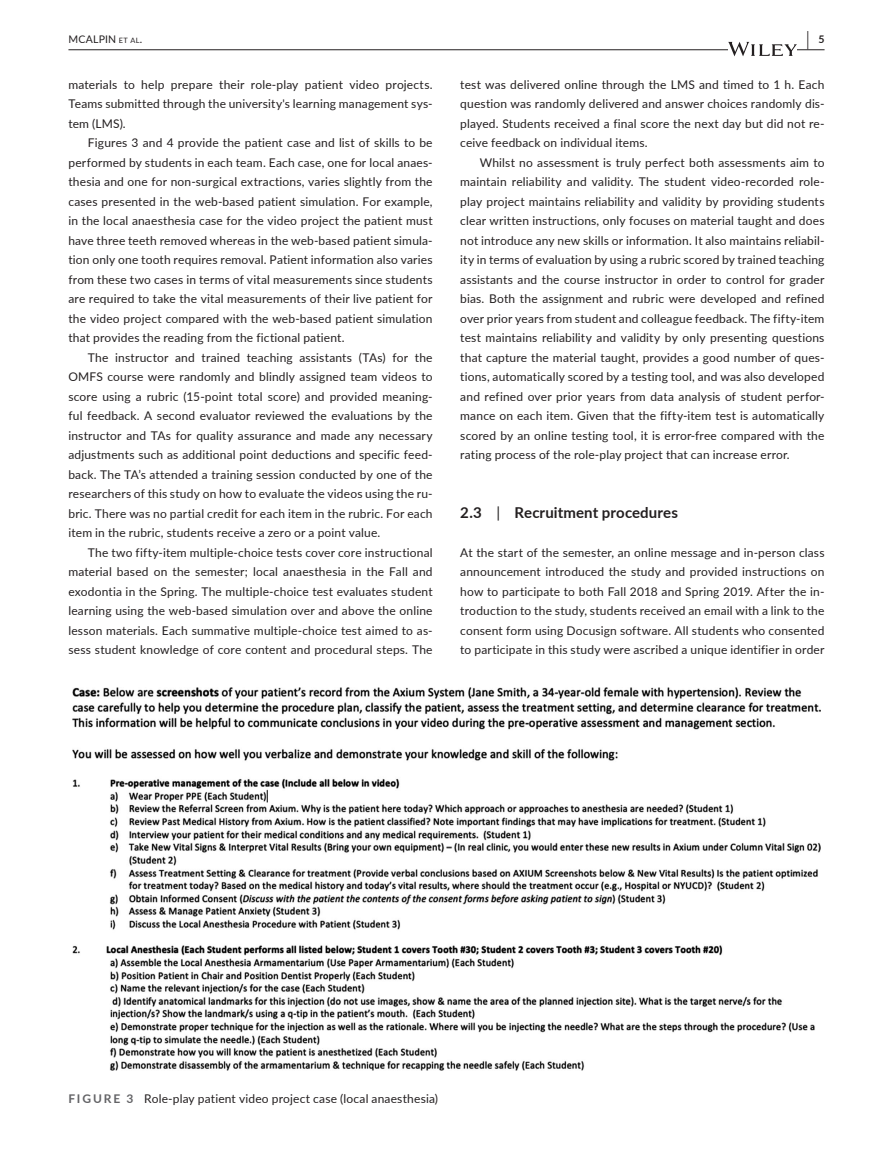
<style>
.page{position:relative;width:893px;height:1174px;background:#fff}
.page>*{position:absolute;margin:0;border:0;box-sizing:border-box;transform-origin:0 0}
.t1{font:700 19.5px "Lato";color:#231f20;scale:.43 1}
.t2{font:700 15px "Lato";letter-spacing:.01em;color:#231f20}
.t3{font:12px/19.5px "Lato";letter-spacing:.015em;color:#231f20;text-align:justify}
.t4{font:10.5px "Lato";letter-spacing:.02em;color:#231f20}
.s1{font-size:7.35px}
.s2{font-weight:400}
.s3{font-weight:700;color:#636366}
</style>
<div class="page">
<hr style="left:68px;top:49px;width:756px;height:1px;background:#231f20">
<svg style="left:728px;top:42px;width:69px;height:14px"></svg>
<img style="left:72px;top:688px;width:749px;height:382px">
<p class="t4" style="left:68px;top:31px;width:75px">MCALPIN <span class="s1">et al</span>.</p>
<h1 class="t1" style="left:807px;top:25px;width:43px">| <sup>5</sup></h1>
<p class="t3" style="left:68px;top:74px;width:366px">materials to help prepare their role-play patient video projects.<br>Teams submitted through the university's learning management sys&shy;tem (LMS).</p>
<p class="t3" style="left:68px;top:132px;width:366px;text-indent:20px">Figures 3 and 4 provide the patient case and list of skills to be performed by students in each team. Each case, one for local anaes&shy;thesia and one for non-surgical extractions, varies slightly from the cases presented in the web-based patient simulation. For example, in the local anaesthesia case for the video project the patient must have three teeth removed whereas in the web-based patient simula&shy;tion only one tooth requires removal. Patient information also varies from these two cases in terms of vital measurements since students are required to take the vital measurements of their live patient for the video project compared with the web-based patient simulation that provides the reading from the fictional patient.</p>
<p class="t3" style="left:68px;top:347px;width:366px;text-indent:20px">The instructor and trained teaching assistants (TAs) for the OMFS course were randomly and blindly assigned team videos to score using a rubric (15-point total score) and provided meaning&shy;ful feedback. A second evaluator reviewed the evaluations by the instructor and TAs for quality assurance and made any necessary adjustments such as additional point deductions and specific feed&shy;back. The TA’s attended a training session conducted by one of the researchers of this study on how to evaluate the videos using the ru&shy;bric. There was no partial credit for each item in the rubric. For each item in the rubric, students receive a zero or a point value.</p>
<p class="t3" style="left:68px;top:542px;width:366px;text-indent:20px">The two fifty-item multiple-choice tests cover core instructional material based on the semester; local anaesthesia in the Fall and exodontia in the Spring. The multiple-choice test evaluates student learning using the web-based simulation over and above the online lesson materials. Each summative multiple-choice test aimed to as&shy;sess student knowledge of core content and procedural steps. The</p>
<p class="t3" style="left:460px;top:74px;width:366px">test was delivered online through the LMS and timed to 1 h. Each question was randomly delivered and answer choices randomly dis&shy;played. Students received a final score the next day but did not re&shy;ceive feedback on individual items.</p>
<p class="t3" style="left:460px;top:152px;width:366px;text-indent:20px">Whilst no assessment is truly perfect both assessments aim to maintain reliability and validity. The student video-recorded role&shy;play project maintains reliability and validity by providing students clear written instructions, only focuses on material taught and does not introduce any new skills or information. It also maintains reliabil&shy;ity in terms of evaluation by using a rubric scored by trained teaching assistants and the course instructor in order to control for grader bias. Both the assignment and rubric were developed and refined over prior years from student and colleague feedback. The fifty-item test maintains reliability and validity by only presenting questions that capture the material taught, provides a good number of ques&shy;tions, automatically scored by a testing tool, and was also developed and refined over prior years from data analysis of student perfor&shy;mance on each item. Given that the fifty-item test is automatically scored by an online testing tool, it is error-free compared with the rating process of the role-play project that can increase error.</p>
<p class="t2" style="left:460px;top:501px;width:219px">2.3 <span class="s2">|</span> Recruitment procedures</p>
<p class="t3" style="left:460px;top:542px;width:366px">At the start of the semester, an online message and in-person class announcement introduced the study and provided instructions on how to participate to both Fall 2018 and Spring 2019. After the in&shy;troduction to the study, students received an email with a link to the consent form using Docusign software. All students who consented to participate in this study were ascribed a unique identifier in order</p>
<p class="t3" style="left:68px;top:1088px;width:371px"><span class="s3">FIGURE 3</span> Role-play patient video project case (local anaesthesia)</p>
</div>
